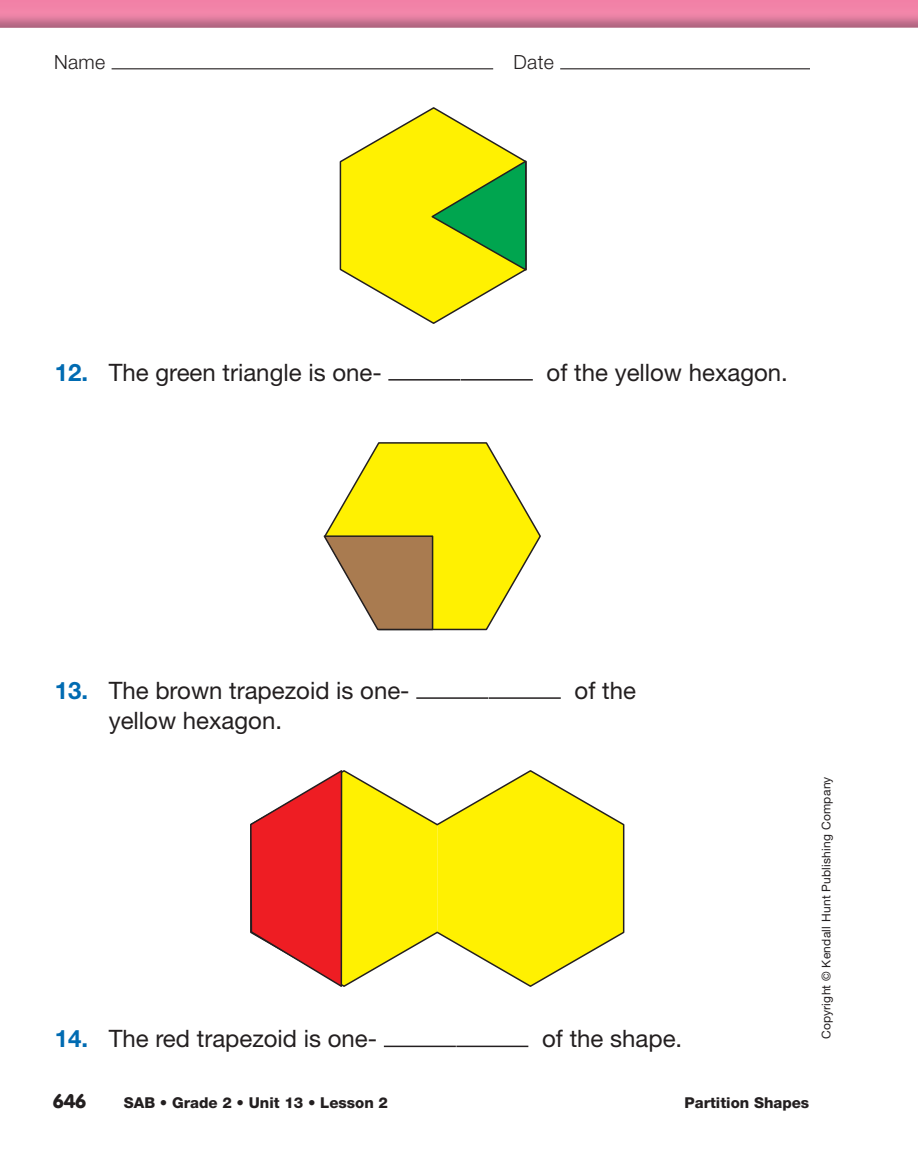
<style>
.page{position:relative;width:918px;height:1176px;background:#fff}
.page>*{position:absolute;margin:0;border:0;box-sizing:border-box;transform-origin:0 0}
.t1{font:24px "Helvetica Neue";color:#231f20}
.t2{font:300 19.5px "Helvetica Neue";letter-spacing:.02em;color:#231f20}
.t3{font:900 19.5px "VAG Rounded Std";color:#231f20}
.t4{font:800 15px "Helvetica Neue";color:#231f20}
.t5{font:12px "Helvetica Neue";letter-spacing:.02em;color:#231f20}
.s1{font-weight:700;color:#006bb2}
</style>
<div class="page">
<div style="left:0;top:0;width:918px;height:13px;background:#f282a7"></div>
<img style="left:0;top:13px;width:918px;height:15px">
<hr style="left:112px;top:68px;width:381px;height:1px;background:#231f20">
<hr style="left:560px;top:68px;width:250px;height:1px;background:#231f20">
<hr style="left:388px;top:379px;width:72px;height:1px;background:#231f20">
<hr style="left:461px;top:379px;width:72px;height:1px;background:#231f20">
<hr style="left:416px;top:697px;width:72px;height:1px;background:#231f20">
<hr style="left:489px;top:697px;width:72px;height:1px;background:#231f20">
<hr style="left:384px;top:1045px;width:72px;height:1px;background:#231f20">
<hr style="left:456px;top:1045px;width:72px;height:1px;background:#231f20">
<svg style="left:339px;top:107px;width:188px;height:217px"></svg>
<svg style="left:323px;top:442px;width:218px;height:189px"></svg>
<svg style="left:250px;top:770px;width:375px;height:217px"></svg>
<p class="t2" style="left:54px;top:55px;width:53px">Name</p>
<p class="t2" style="left:513px;top:55px;width:42px">Date</p>
<p class="t1" style="left:55px;top:363px;width:328px"><span class="s1">12.</span> The green triangle is one-</p>
<p class="t1" style="left:547px;top:363px;width:243px">of the yellow hexagon.</p>
<p class="t1" style="left:55px;top:681px;width:356px"><span class="s1">13.</span> The brown trapezoid is one-</p>
<p class="t1" style="left:575px;top:681px;width:63px">of the</p>
<p class="t1" style="left:109px;top:711px;width:175px">yellow hexagon.</p>
<p class="t1" style="left:55px;top:1029px;width:324px"><span class="s1">14.</span> The red trapezoid is one-</p>
<p class="t1" style="left:542px;top:1029px;width:142px">of the shape.</p>
<p class="t5" style="left:822px;top:1039px;width:264px;rotate:-90deg">Copyright © Kendall Hunt Publishing Company</p>
<p class="t3" style="left:53px;top:1092px;width:34px">646</p>
<p class="t4" style="left:124px;top:1097px;width:266px">SAB • Grade 2 • Unit 13 • Lesson 2</p>
<p class="t4" style="left:685px;top:1097px;width:126px">Partition Shapes</p>
</div>
